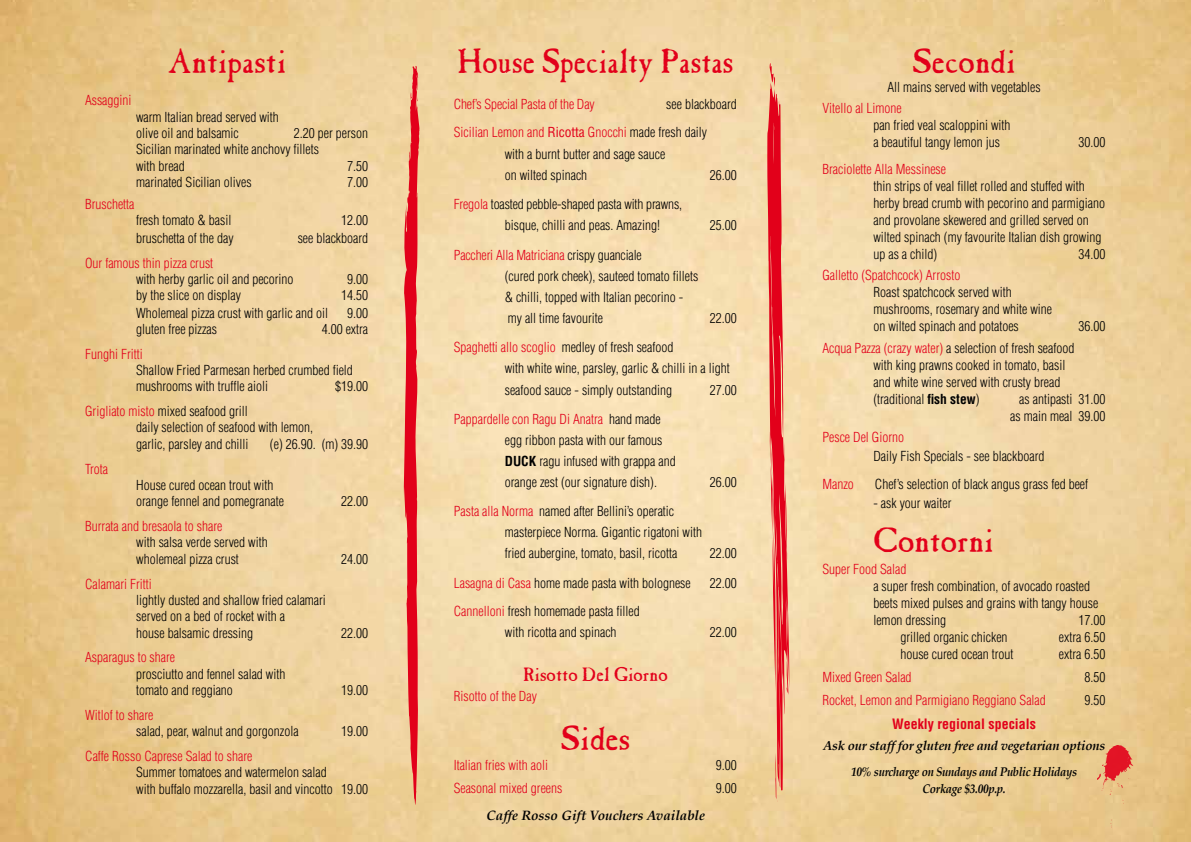
<style>
.page{position:relative;width:1191px;height:842px;background:#fff}
.page>*{position:absolute;margin:0;border:0;box-sizing:border-box;transform-origin:0 0}
.t1{font:35px "Caslon Antique";color:#e2001a}
.t2{font:35px "Caslon Antique";color:#e2001a;scale:.93 1}
.t3{font:20px "Caslon Antique";color:#e2001a}
.t4{font:700 condensed 14px "Helvetica";color:#e2001a}
.t5{font:300 condensed 13.5px/21px "Helvetica";color:#000}
.t6{font:300 condensed 13.5px "Helvetica";color:#e2001a}
.t7{font:italic 700 13.5px "Palatino";color:#000}
.t8{font:italic 700 13px "Palatino";letter-spacing:-.02em;color:#000}
.t9{font:italic 700 12.5px/17px "Palatino";letter-spacing:-.025em;color:#000;text-align:center;scale:.9 1}
.s1{color:#e2001a}
.s2{font-weight:400;color:#e2001a}
.s3{font-weight:700}
</style>
<div class="page">
<img style="left:0;top:0;width:1191px;height:842px">
<svg style="left:1096px;top:745px;width:37px;height:59px;background:#e68f6a"></svg>
<svg style="left:1110px;top:819px;width:2px;height:8px"></svg>
<svg style="left:403px;top:61px;width:16px;height:748px;background:#e85953"></svg>
<svg style="left:767px;top:62px;width:22px;height:740px;background:#eb7568"></svg>
<p class="t6" style="left:85px;top:93px;width:48px">Assaggini</p>
<h1 class="t1" style="left:167px;top:46px;width:120px">Antipasti</h1>
<p class="t5" style="left:136px;top:108px;width:144px;line-height:16.3px">warm Italian bread served with olive oil and balsamic</p>
<p class="t5" style="left:136px;top:125px;width:233px;line-height:16.3px;text-indent:158px">2.20 per person<br>Sicilian marinated white anchovy fillets<br>with bread</p>
<p class="t5" style="left:347px;top:155px;width:22px">7.50</p>
<p class="t5" style="left:136px;top:171px;width:117px">marinated Sicilian olives</p>
<p class="t5" style="left:347px;top:171px;width:22px">7.00</p>
<p class="t6" style="left:85px;top:196px;width:51px">Bruschetta</p>
<p class="t5" style="left:136px;top:210px;width:97px">fresh tomato &amp; basil</p>
<p class="t5" style="left:341px;top:210px;width:28px">12.00</p>
<p class="t5" style="left:136px;top:227px;width:99px">bruschetta of the day</p>
<p class="t5" style="left:298px;top:227px;width:72px">see blackboard</p>
<p class="t6" style="left:85px;top:255px;width:130px">Our famous thin pizza crust</p>
<p class="t5" style="left:136px;top:268px;width:159px">with herby garlic oil and pecorino</p>
<p class="t5" style="left:347px;top:268px;width:22px">9.00</p>
<p class="t5" style="left:136px;top:285px;width:106px">by the slice on display</p>
<p class="t5" style="left:341px;top:285px;width:28px">14.50</p>
<p class="t5" style="left:136px;top:302px;width:193px">Wholemeal pizza crust with garlic and oil</p>
<p class="t5" style="left:347px;top:302px;width:22px">9.00</p>
<p class="t5" style="left:136px;top:318px;width:82px">gluten free pizzas</p>
<p class="t5" style="left:322px;top:318px;width:48px">4.00 extra</p>
<p class="t6" style="left:85px;top:346px;width:59px">Funghi Fritti</p>
<p class="t5" style="left:136px;top:362px;width:218px;line-height:16.3px">Shallow Fried Parmesan herbed crumbed field mushrooms with truffle aioli</p>
<p class="t5" style="left:335px;top:376px;width:34px">$19.00</p>
<p class="t5" style="left:136px;top:403px;width:178px;line-height:16.3px;text-indent:-51px"><span class="s1">Grigliato misto</span> mixed seafood grill<br>daily selection of seafood with lemon, garlic, parsley and chilli</p>
<p class="t5" style="left:270px;top:433px;width:100px">(e) 26.90. (m) 39.90</p>
<p class="t6" style="left:85px;top:461px;width:24px">Trota</p>
<p class="t5" style="left:136px;top:477px;width:149px;line-height:16.3px">House cured ocean trout with orange fennel and pomegranate</p>
<p class="t6" style="left:85px;top:518px;width:139px">Burrata and bresaola to share</p>
<p class="t5" style="left:136px;top:534px;width:133px;line-height:16.3px">with salsa verde served with wholemeal pizza crust</p>
<p class="t6" style="left:85px;top:576px;width:68px">Calamari Fritti</p>
<p class="t5" style="left:136px;top:592px;width:191px;line-height:16.3px">lightly dusted and shallow fried calamari served on a bed of rocket with a<br>house balsamic dressing</p>
<p class="t6" style="left:85px;top:650px;width:91px">Asparagus to share</p>
<p class="t5" style="left:136px;top:666px;width:151px;line-height:16.3px">prosciutto and fennel salad with tomato and reggiano</p>
<p class="t5" style="left:341px;top:491px;width:28px">22.00</p>
<p class="t5" style="left:341px;top:548px;width:28px">24.00</p>
<p class="t5" style="left:341px;top:622px;width:28px">22.00</p>
<p class="t5" style="left:341px;top:679px;width:28px">19.00</p>
<p class="t6" style="left:85px;top:707px;width:70px">Witlof to share</p>
<p class="t5" style="left:136px;top:721px;width:164px">salad, pear, walnut and gorgonzola</p>
<p class="t5" style="left:341px;top:721px;width:28px">19.00</p>
<p class="t6" style="left:85px;top:748px;width:169px">Caffe Rosso Caprese Salad to share</p>
<p class="t5" style="left:136px;top:764px;width:233px;line-height:16.3px">Summer tomatoes and watermelon salad<br>with buffalo mozzarella, basil and vincotto 19.00</p>
<h1 class="t2" style="left:457px;top:46px;width:298px">House Specialty Pastas</h1>
<p class="t6" style="left:454px;top:96px;width:142px">Chef’s Special Pasta of the Day</p>
<p class="t5" style="left:454px;top:89px;width:285px;line-height:28.8px;text-indent:213px">see blackboard<br><span class="s1">Sicilian Lemon and</span> <span class="s2">Ricotta</span> <span class="s1">Gnocchi</span> made fresh daily</p>
<p class="t5" style="left:505px;top:143px;width:162px">with a burnt butter and sage sauce on wilted spinach</p>
<p class="t5" style="left:710px;top:164px;width:28px">26.00</p>
<p class="t5" style="left:505px;top:194px;width:179px;text-indent:-51px"><span class="s1">Fregola</span> toasted pebble-shaped pasta with prawns, bisque, chilli and peas. Amazing!</p>
<p class="t5" style="left:710px;top:215px;width:28px">25.00</p>
<p class="t5" style="left:505px;top:244px;width:195px;text-indent:-51px"><span class="s1">Paccheri Alla Matriciana</span> crispy guanciale<br>(cured pork cheek), sauteed tomato fillets &amp; chilli, topped with Italian pecorino - my all time favourite</p>
<p class="t5" style="left:710px;top:307px;width:28px">22.00</p>
<p class="t5" style="left:505px;top:337px;width:226px;text-indent:-51px"><span class="s1">Spaghetti allo scoglio</span> medley of fresh seafood<br>with white wine, parsley, garlic &amp; chilli in a light seafood sauce - simply outstanding</p>
<p class="t5" style="left:710px;top:379px;width:28px">27.00</p>
<p class="t5" style="left:505px;top:409px;width:172px;text-indent:-51px"><span class="s1">Pappardelle con Ragu Di Anatra</span> hand made egg ribbon pasta with our famous <span class="s3">DUCK</span> ragu infused with grappa and orange zest (our signature dish).</p>
<p class="t5" style="left:505px;top:500px;width:199px;text-indent:-51px"><span class="s1">Pasta alla Norma</span> named after Bellini’s operatic masterpiece Norma. Gigantic rigatoni with fried aubergine, tomato, basil, ricotta</p>
<p class="t5" style="left:710px;top:472px;width:28px">26.00</p>
<p class="t5" style="left:710px;top:543px;width:28px">22.00</p>
<p class="t5" style="left:454px;top:572px;width:238px"><span class="s1">Lasagna di Casa</span> home made pasta with bolognese</p>
<p class="t5" style="left:710px;top:572px;width:28px">22.00</p>
<p class="t5" style="left:505px;top:601px;width:136px;text-indent:-51px"><span class="s1">Cannelloni</span> fresh homemade pasta filled with ricotta and spinach</p>
<p class="t5" style="left:710px;top:622px;width:28px">22.00</p>
<h2 class="t3" style="left:523px;top:665px;width:146px">Risotto Del Giorno</h2>
<p class="t6" style="left:454px;top:688px;width:85px">Risotto of the Day</p>
<h1 class="t1" style="left:561px;top:723px;width:71px">Sides</h1>
<p class="t6" style="left:454px;top:758px;width:96px">Italian fries with aoli</p>
<p class="t5" style="left:716px;top:755px;width:22px">9.00</p>
<p class="t6" style="left:454px;top:781px;width:110px">Seasonal mixed greens</p>
<p class="t5" style="left:716px;top:778px;width:22px">9.00</p>
<p class="t7" style="left:486px;top:804px;width:220px">Caffe Rosso Gift Vouchers Available</p>
<h1 class="t1" style="left:912px;top:46px;width:105px">Secondi</h1>
<p class="t5" style="left:887px;top:76px;width:155px">All mains served with vegetables</p>
<p class="t6" style="left:822px;top:100px;width:81px">Vitello al Limone</p>
<p class="t5" style="left:873px;top:116px;width:139px;line-height:17px">pan fried veal scaloppini with a beautiful tangy lemon jus</p>
<p class="t5" style="left:1078px;top:131px;width:28px">30.00</p>
<p class="t6" style="left:822px;top:162px;width:125px">Braciolette Alla Messinese</p>
<p class="t5" style="left:873px;top:178px;width:233px;line-height:17px">thin strips of veal fillet rolled and stuffed with herby bread crumb with pecorino and parmigiano and provolane skewered and grilled served on wilted spinach (my favourite Italian dish growing up as a child)</p>
<p class="t5" style="left:1078px;top:244px;width:28px">34.00</p>
<p class="t6" style="left:822px;top:268px;width:139px">Galletto (Spatchcock) Arrosto</p>
<p class="t5" style="left:873px;top:284px;width:180px;line-height:17px">Roast spatchcock served with mushrooms, rosemary and white wine on wilted spinach and potatoes</p>
<p class="t5" style="left:1078px;top:316px;width:28px">36.00</p>
<p class="t5" style="left:873px;top:340px;width:202px;line-height:17px;text-indent:-51px"><span class="s1">Acqua Pazza (crazy water)</span> a selection of fresh seafood with king prawns cooked in tomato, basil and white wine served with crusty bread (traditional <span class="s3">fish stew</span>)</p>
<p class="t5" style="left:1010px;top:391px;width:97px;line-height:17px;text-align:right">as antipasti 31.00 as main meal 39.00</p>
<p class="t6" style="left:822px;top:429px;width:83px">Pesce Del Giorno</p>
<p class="t5" style="left:873px;top:446px;width:172px">Daily Fish Specials - see blackboard</p>
<p class="t6" style="left:822px;top:476px;width:33px">Manzo</p>
<p class="t5" style="left:875px;top:473px;width:215px">Chef’s selection of black angus grass fed beef</p>
<p class="t5" style="left:873px;top:492px;width:79px">- ask your waiter</p>
<h1 class="t1" style="left:873px;top:524px;width:122px">Contorni</h1>
<p class="t6" style="left:822px;top:562px;width:85px">Super Food Salad</p>
<p class="t5" style="left:873px;top:578px;width:226px;line-height:17px">a super fresh combination, of avocado roasted beets mixed pulses and grains with tangy house lemon dressing</p>
<p class="t5" style="left:1078px;top:610px;width:28px">17.00</p>
<p class="t5" style="left:900px;top:627px;width:109px">grilled organic chicken</p>
<p class="t5" style="left:1059px;top:627px;width:48px">extra 6.50</p>
<p class="t5" style="left:900px;top:644px;width:115px">house cured ocean trout</p>
<p class="t5" style="left:1059px;top:644px;width:48px">extra 6.50</p>
<p class="t6" style="left:822px;top:669px;width:91px">Mixed Green Salad</p>
<p class="t5" style="left:1084px;top:666px;width:22px">8.50</p>
<p class="t6" style="left:822px;top:692px;width:225px">Rocket, Lemon and Parmigiano Reggiano Salad</p>
<p class="t5" style="left:1084px;top:689px;width:22px">9.50</p>
<p class="t4" style="left:892px;top:715px;width:145px">Weekly regional specials</p>
<p class="t8" style="left:823px;top:735px;width:283px">Ask our staff for gluten free and vegetarian options</p>
<p class="t9" style="left:851px;top:763px;width:253px">10% surcharge on Sundays and Public Holidays<br>Corkage $3.00p.p.</p>
</div>
